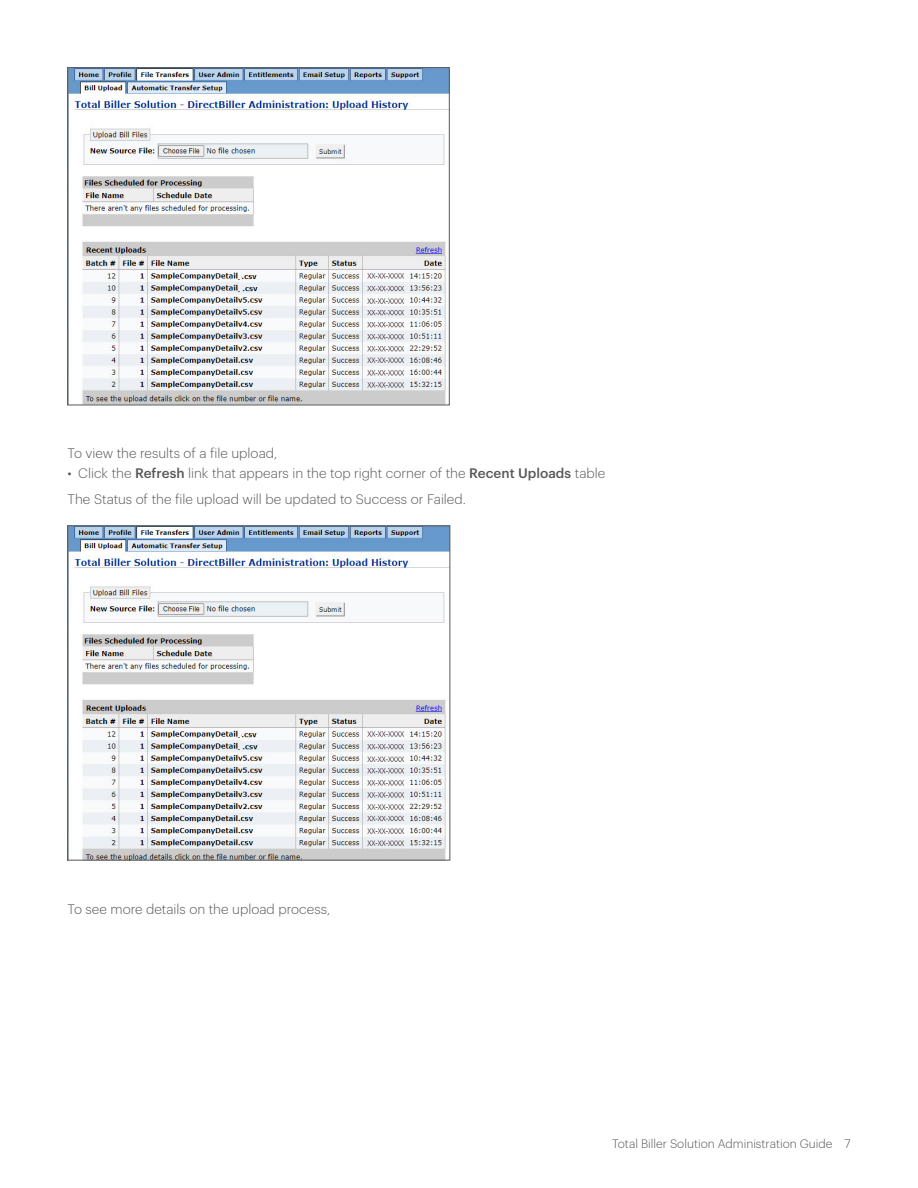
<style>
.page{position:relative;width:918px;height:1188px;background:#fff}
.page>*{position:absolute;margin:0;border:0;box-sizing:border-box;transform-origin:0 0}
.Body_Copy_9_13{font:300 13.5px "Graphik";color:#57585a}
.Body_Copy_9_13_aft_o{font:300 13.5px "Graphik";color:#57585a}
.t1{font:300 12px "Graphik";color:#57585a}
.s1{font-weight:500}
</style>
<div class="page">
<img style="left:70px;top:69px;width:377px;height:334px">
<div style="left:68px;top:67px;width:381px;height:338px;border:1px solid #57585a"></div>
<img style="left:70px;top:528px;width:378px;height:330px">
<div style="left:68px;top:526px;width:382px;height:334px;border:1px solid #57585a"></div>
<p class="Body_Copy_9_13_aft_o" style="left:68px;top:444px;width:211px">To view the results of a file upload,</p>
<p class="Body_Copy_9_13" style="left:68px;top:463px;width:539px">• Click the <span class="s1">Refresh</span> link that appears in the top right corner of the <span class="s1">Recent Uploads</span> table</p>
<p class="Body_Copy_9_13" style="left:68px;top:489px;width:400px">The Status of the file upload will be updated to Success or Failed.</p>
<p class="Body_Copy_9_13_aft_o" style="left:68px;top:899px;width:264px">To see more details on the upload process,</p>
<p class="t1" style="left:612px;top:1134px;width:240px">Total Biller Solution Administration Guide 7</p>
</div>
